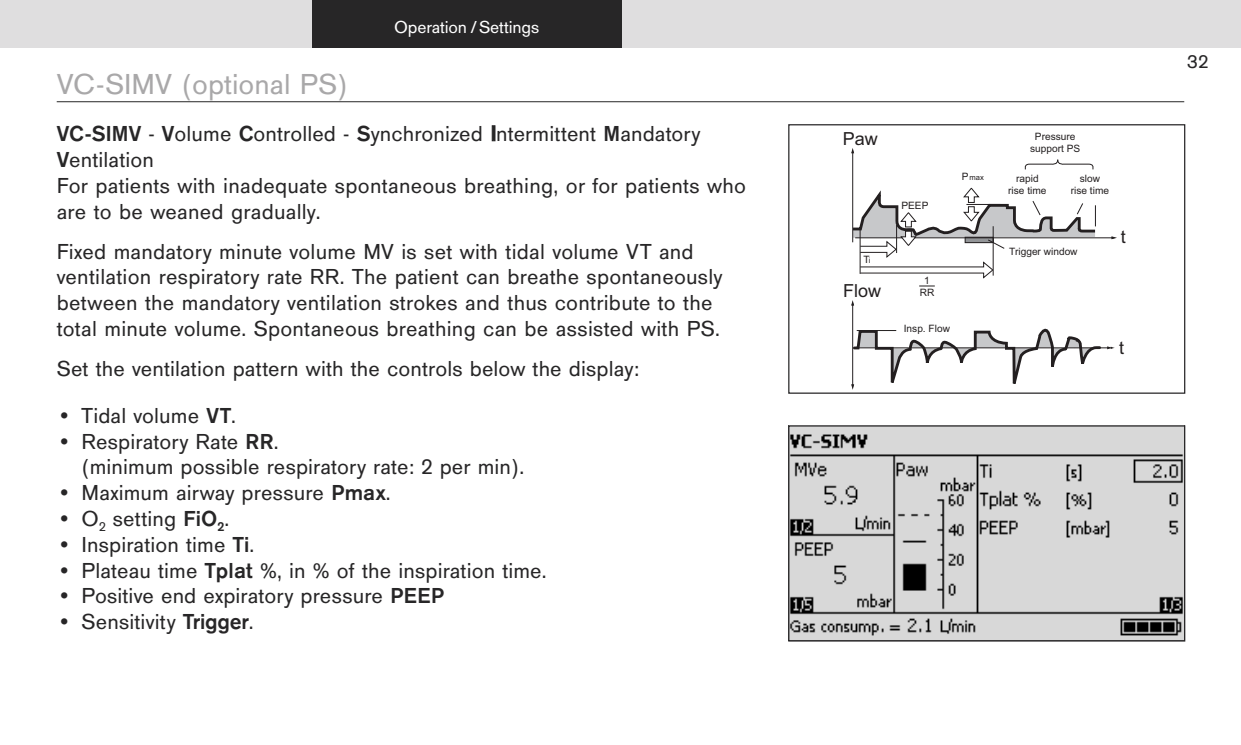
<style>
.page{position:relative;width:1241px;height:745px;background:#fff}
.page>*{position:absolute;margin:0;border:0;box-sizing:border-box;transform-origin:0 0}
.t1{font:30px "Draeger San";color:#a9a8a9}
.t2{font:22.5px/25.8px "Draeger San";letter-spacing:.01em;color:#272627}
.t3{font:20px "Draeger Akzidenz";color:#272627}
.t4{font:18px "Draeger San";letter-spacing:-.01em;color:#fff}
.t5{font:18px "Arial";color:#231f20}
.t6{font:10px/12.2px "Arial";color:#231f20;text-align:center}
.t7{font:7.5px "Arial";color:#231f20}
.s1{font-weight:700}
.s2{font-size:7.5px}
.s3{font-size:10px}
</style>
<div class="page">
<div style="left:0;top:0;width:1240px;height:47px;background:#dfdedf"></div>
<div style="left:312px;top:0;width:309px;height:47px;background:#272627"></div>
<hr style="left:852px;top:304px;width:1px;height:81px;background:#231f20">
<hr style="left:852px;top:152px;width:1px;height:90px;background:#231f20">
<hr style="left:855px;top:237px;width:257px;height:1px;background:#231f20">
<svg style="left:1111px;top:236px;width:5px;height:3px"></svg>
<svg style="left:851px;top:322px;width:263px;height:68px"></svg>
<svg style="left:919px;top:285px;width:15px;height:1px"></svg>
<svg style="left:852px;top:186px;width:245px;height:93px"></svg>
<svg style="left:1024px;top:159px;width:69px;height:11px"></svg>
<div style="left:788px;top:124px;width:397px;height:269px;border:1px solid #272627"></div>
<img style="left:790px;top:427px;width:393px;height:212px">
<div style="left:788px;top:425px;width:397px;height:216px;border:1px solid #272627"></div>
<hr style="left:57px;top:101px;width:1126px;height:1px;background:#272627">
<p class="t4" style="left:394px;top:16px;width:147px">Operation / Settings</p>
<h1 class="t1" style="left:57px;top:66px;width:293px">VC-SIMV (optional PS)</h1>
<p class="t2" style="left:57px;top:120px;width:690px"><span class="s1">VC-SIMV</span> - <span class="s1">V</span>olume <span class="s1">C</span>ontrolled - <span class="s1">S</span>ynchronized <span class="s1">I</span>ntermittent <span class="s1">M</span>andatory <span class="s1">V</span>entilation<br>For patients with inadequate spontaneous breathing, or for patients who are to be weaned gradually.</p>
<p class="t2" style="left:57px;top:238px;width:667px">Fixed mandatory minute volume MV is set with tidal volume VT and ventilation respiratory rate RR. The patient can breathe spontaneously between the mandatory ventilation strokes and thus contribute to the total minute volume. Spontaneous breathing can be assisted with PS.</p>
<p class="t2" style="left:57px;top:355px;width:584px">Set the ventilation pattern with the controls below the display:</p>
<p class="t2" style="left:57px;top:402px;width:181px">• Tidal volume <span class="s1">VT</span>.</p>
<p class="t2" style="left:82px;top:427px;width:444px;text-indent:-25px">• Respiratory Rate <span class="s1">RR</span>.<br>(minimum possible respiratory rate: 2 per min).</p>
<p class="t2" style="left:57px;top:479px;width:335px">• Maximum airway pressure <span class="s1">Pmax</span>.</p>
<p class="t2" style="left:57px;top:505px;width:174px">• O<sub>2</sub> setting <span class="s1">FiO</span><sub>2</sub>.</p>
<p class="t2" style="left:57px;top:531px;width:199px">• Inspiration time <span class="s1">Ti</span>.</p>
<p class="t2" style="left:57px;top:556px;width:491px">• Plateau time <span class="s1">Tplat</span> %, in % of the inspiration time.</p>
<p class="t2" style="left:57px;top:582px;width:389px">• Positive end expiratory pressure <span class="s1">PEEP</span></p>
<p class="t2" style="left:57px;top:608px;width:198px">• Sensitivity <span class="s1">Trigger</span>.</p>
<p class="t5" style="left:842px;top:126px;width:37px">Paw</p>
<p class="t6" style="left:863px;top:253px;width:8px">T<span class="s2">i</span></p>
<p class="t5" style="left:843px;top:278px;width:39px">Flow</p>
<p class="t6" style="left:901px;top:199px;width:29px">PEEP</p>
<p class="t7" style="left:961px;top:173px;width:24px"><span class="s3">P</span>max</p>
<p class="t6" style="left:924px;top:275px;width:7px">1</p>
<p class="t6" style="left:919px;top:286px;width:16px">RR</p>
<p class="t6" style="left:903px;top:322px;width:48px">Insp. Flow</p>
<p class="t6" style="left:1029px;top:131px;width:52px">Pressure support PS</p>
<p class="t6" style="left:1008px;top:172px;width:40px">rapid rise time</p>
<p class="t6" style="left:1070px;top:172px;width:40px">slow rise time</p>
<p class="t6" style="left:1009px;top:245px;width:70px">Trigger window</p>
<p class="t5" style="left:1120px;top:225px;width:7px">t</p>
<p class="t5" style="left:1118px;top:335px;width:7px">t</p>
<p class="t3" style="left:1186px;top:50px;width:24px">32</p>
</div>
